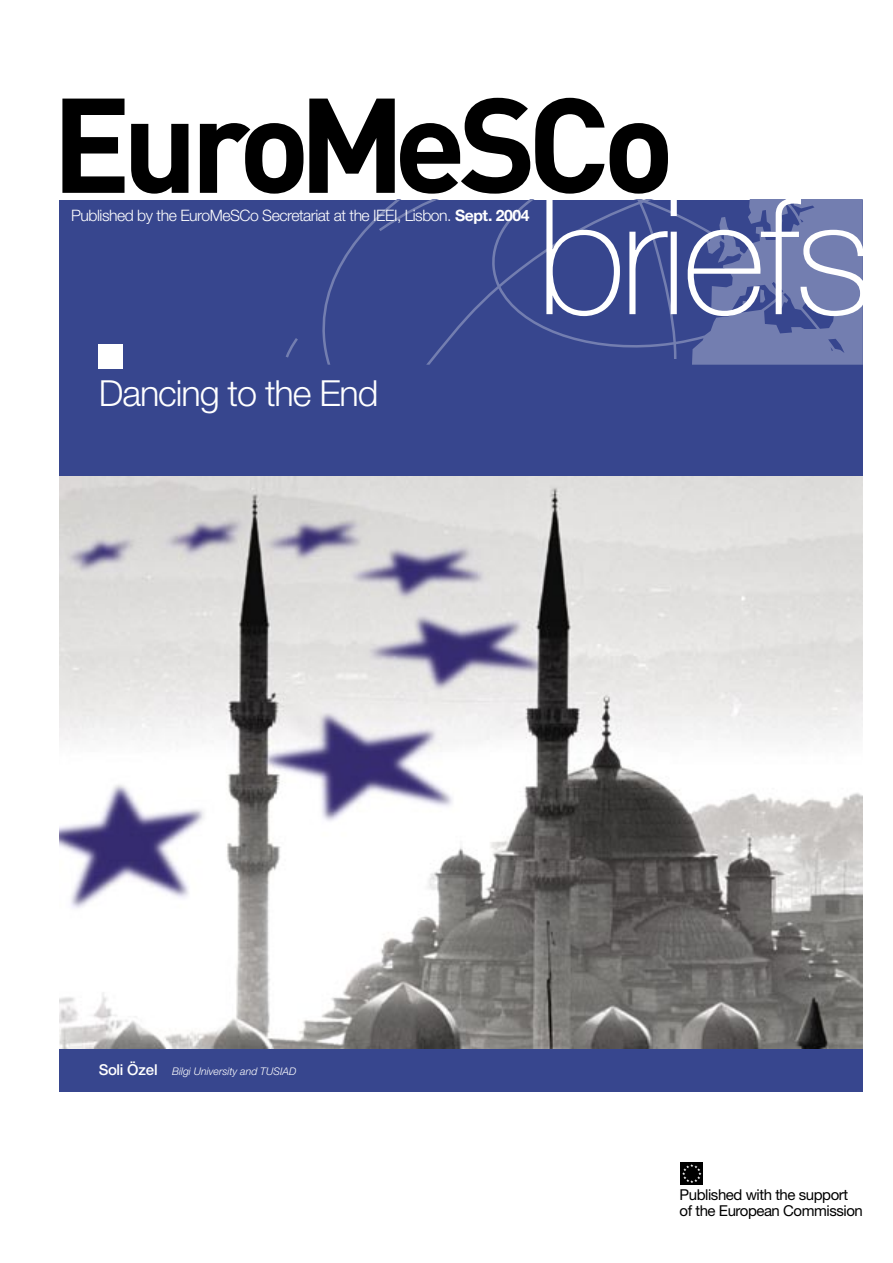
<style>
.page{position:relative;width:893px;height:1263px;background:#fff}
.page>*{position:absolute;margin:0;border:0;box-sizing:border-box;transform-origin:0 0}
.t1{font:100 160.5px "Helvetica Neue";letter-spacing:-.03em;color:#fff}
.t2{font:300 36px "Helvetica Neue";letter-spacing:-.03em;color:#fff}
.t3{font:300 15.75px "Helvetica Neue";letter-spacing:-.03em;color:#fff}
.t4{font:15px/15.8px "Helvetica Neue";letter-spacing:-.03em;color:#000}
.t5{font:italic 300 10.5px "Helvetica Neue";color:#fff}
.s1{font-weight:700}
.s2{font-weight:500;font-style:normal;font-size:15px}
</style>
<div class="page">
<div style="left:59px;top:200px;width:804px;height:891px;background:#37468e"></div>
<svg style="left:286px;top:200px;width:577px;height:165px"></svg>
<svg style="left:62px;top:99px;width:63px;height:94px"></svg>
<svg style="left:131px;top:124px;width:57px;height:70px"></svg>
<svg style="left:200px;top:123px;width:103px;height:71px"></svg>
<svg style="left:309px;top:98px;width:359px;height:96px"></svg>
<div style="left:99px;top:344px;width:24px;height:24px;background:#fff"></div>
<div style="left:681px;top:1162px;width:22px;height:22px;background:#000"></div>
<svg style="left:682px;top:1164px;width:19px;height:19px"></svg>
<img style="left:59px;top:476px;width:804px;height:573px">
<p class="t3" style="left:71px;top:206px;width:460px">Published by the EuroMeSCo Secretariat at the IEEI, Lisbon. <span class="s1">Sept. 2004</span></p>
<p class="t1" style="left:536px;top:165px;width:337px">briefs</p>
<p class="t2" style="left:99px;top:371px;width:281px">Dancing to the End</p>
<p class="t5" style="left:99px;top:1064px;width:199px"><span class="s2">Soli Özel</span> Bilgi University and TUSIAD</p>
<p class="t4" style="left:680px;top:1187px;width:185px">Published with the support of the European Commission</p>
</div>
